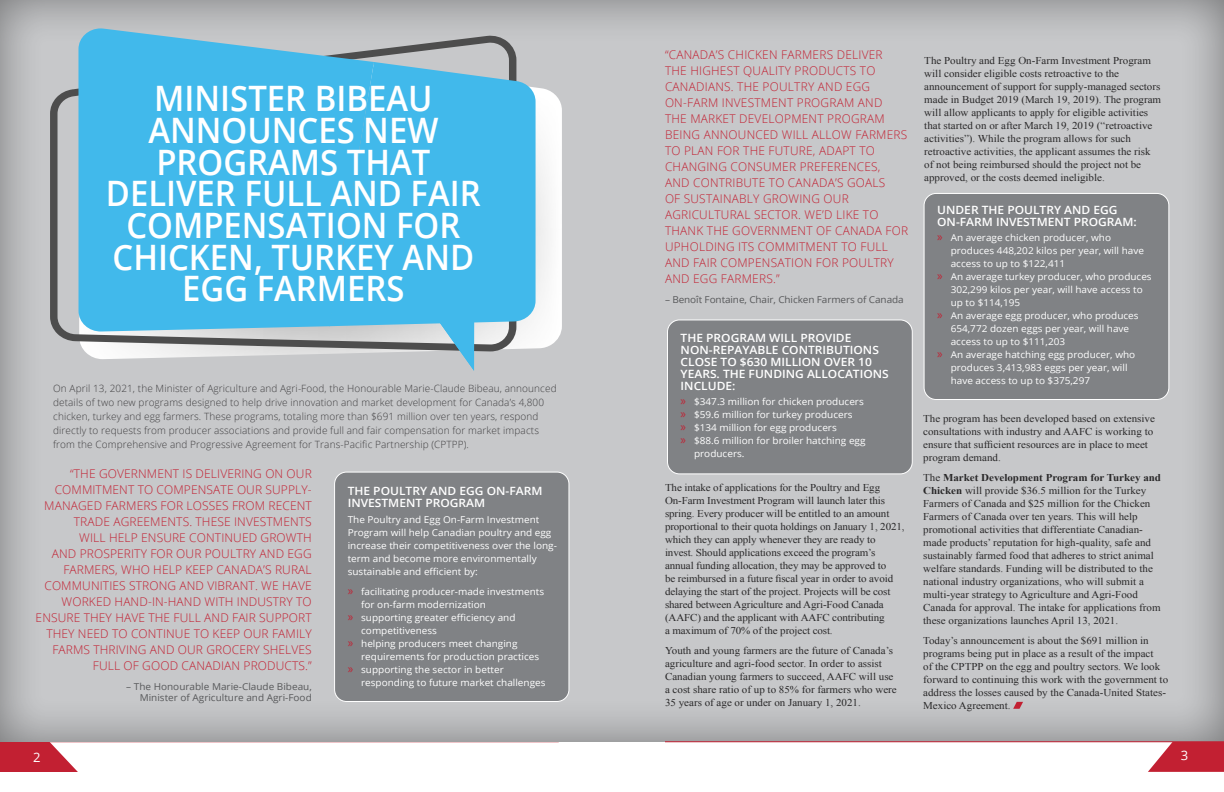
<style>
.page{position:relative;width:1224px;height:792px;background:#fff}
.page>*{position:absolute;margin:0;border:0;box-sizing:border-box;transform-origin:0 0}
.White_heading_1{font:600 35px/31.7px "Open Sans";color:#fff;text-align:center;scale:.94 1}
.t1{font:13px "Open Sans";color:#fff}
.Pull-quote{font:300 12px/16px "Open Sans";letter-spacing:.01em;color:#c22032;text-align:right}
.Heading_2{font:600 11.4px/12px "Open Sans";color:#fff;scale:1.05 1}
.Body{font:10.4px/13px "Times New Roman";color:#292829;scale:1.05 1}
.Intro{font:300 10px/14px "Open Sans";letter-spacing:.01em;color:#414042}
.Body-2{font:9.5px/13px "Open Sans";color:#fff;scale:1.05 1}
.t2{font:9.5px/11px "Open Sans";color:#58595b;text-align:right;scale:1.05 1}
.s1{font-family:"Myriad Pro";font-size:13px;color:#c22032}
.s2{font-weight:700}
</style>
<div class="page">
<svg style="left:1148px;top:743px;width:76px;height:29px;background:#cb4352"></svg>
<hr style="left:0;top:742px;width:559px;height:1px;background:#c22032">
<svg style="left:0;top:742px;width:78px;height:30px"></svg>
<div style="left:0;top:0;width:1224px;height:742px;background:#000;opacity:.42"></div>
<hr style="left:665px;top:742px;width:559px;height:1px;background:#c22032">
<img style="left:79px;top:31px;width:483px;height:328px">
<svg style="left:50px;top:35px;width:466px;height:316px;background:#ababac"></svg>
<div style="left:374px;top:62px;width:162px;height:264px;background:#41b9eb"></div>
<svg style="left:422px;top:283px;width:52px;height:88px;background:#6ebada"></svg>
<svg style="left:78px;top:28px;width:296px;height:304px;background:#49b9e8"></svg>
<svg style="left:1013px;top:702px;width:10px;height:7px"></svg>
<div style="left:335px;top:472px;width:234px;height:229px;background:#808285;border-radius:12px"></div>
<div style="left:334px;top:472px;width:235px;height:230px;border:1px solid #fff;border-radius:12px"></div>
<div style="left:924px;top:193px;width:245px;height:207px;background:#808285;border-radius:12px"></div>
<div style="left:924px;top:193px;width:245px;height:207px;border:1px solid #fff;border-radius:12px"></div>
<div style="left:668px;top:320px;width:244px;height:154px;background:#808285;border-radius:12px"></div>
<div style="left:667px;top:319px;width:246px;height:155px;border:1px solid #fff;border-radius:12px"></div>
<p class="White_heading_1" style="left:106px;top:82px;width:400px">MINISTER BIBEAU<br>ANNOUNCES NEW<br>PROGRAMS THAT<br>DELIVER FULL AND FAIR<br>COMPENSATION FOR<br>CHICKEN, TURKEY AND<br>EGG FARMERS</p>
<p class="Intro" style="left:53px;top:381px;width:505px">On April 13, 2021, the Minister of Agriculture and Agri-Food, the Honourable Marie-Claude Bibeau, announced details of two new programs designed to help drive innovation and market development for Canada’s 4,800 chicken, turkey and egg farmers. These programs, totaling more than $691 million over ten years, respond directly to requests from producer associations and provide full and fair compensation for market impacts from the Comprehensive and Progressive Agreement for Trans-Pacific Partnership (CPTPP).</p>
<p class="Pull-quote" style="left:36px;top:465px;width:278px">“THE GOVERNMENT IS DELIVERING ON OUR COMMITMENT TO COMPENSATE OUR SUPPLY-MANAGED FARMERS FOR LOSSES FROM RECENT TRADE AGREEMENTS. THESE INVESTMENTS<br>WILL HELP ENSURE CONTINUED GROWTH<br>AND PROSPERITY FOR OUR POULTRY AND EGG FARMERS, WHO HELP KEEP CANADA’S RURAL COMMUNITIES STRONG AND VIBRANT. WE HAVE WORKED HAND-IN-HAND WITH INDUSTRY TO ENSURE THEY HAVE THE FULL AND FAIR SUPPORT THEY NEED TO CONTINUE TO KEEP OUR FAMILY FARMS THRIVING AND OUR GROCERY SHELVES FULL OF GOOD CANADIAN PRODUCTS.”</p>
<p class="t2" style="left:126px;top:681px;width:178px">– The Honourable Marie-Claude Bibeau,<br>Minister of Agriculture and Agri-Food</p>
<p class="Heading_2" style="left:348px;top:485px;width:187px">THE POULTRY AND EGG ON-FARM<br>INVESTMENT PROGRAM</p>
<p class="Body-2" style="left:348px;top:512px;width:201px">The Poultry and Egg On-Farm Investment Program will help Canadian poultry and egg increase their competitiveness over the long&shy;term and become more environmentally sustainable and efficient by:</p>
<p class="Body-2" style="left:361px;top:584px;width:176px;text-indent:-14px"><span class="s1">»</span> facilitating producer-made investments for on-farm modernization</p>
<p class="Body-2" style="left:361px;top:610px;width:148px;text-indent:-14px"><span class="s1">»</span> supporting greater efficiency and competitiveness</p>
<p class="Body-2" style="left:361px;top:636px;width:171px;text-indent:-14px"><span class="s1">»</span> helping producers meet changing requirements for production practices</p>
<p class="Body-2" style="left:361px;top:662px;width:177px;text-indent:-14px"><span class="s1">»</span> supporting the sector in better responding to future market challenges</p>
<p class="Pull-quote" style="left:665px;top:46px;width:245px;text-align:left">“CANADA’S CHICKEN FARMERS DELIVER<br>THE HIGHEST QUALITY PRODUCTS TO<br>CANADIANS. THE POULTRY AND EGG<br>ON-FARM INVESTMENT PROGRAM AND<br>THE MARKET DEVELOPMENT PROGRAM<br>BEING ANNOUNCED WILL ALLOW FARMERS<br>TO PLAN FOR THE FUTURE, ADAPT TO<br>CHANGING CONSUMER PREFERENCES,<br>AND CONTRIBUTE TO CANADA’S GOALS<br>OF SUSTAINABLY GROWING OUR<br>AGRICULTURAL SECTOR. WE’D LIKE TO<br>THANK THE GOVERNMENT OF CANADA FOR<br>UPHOLDING ITS COMMITMENT TO FULL<br>AND FAIR COMPENSATION FOR POULTRY<br>AND EGG FARMERS.”</p>
<p class="t2" style="left:665px;top:293px;width:229px">– Benoît Fontaine, Chair, Chicken Farmers of Canada</p>
<p class="Heading_2" style="left:681px;top:332px;width:200px">THE PROGRAM WILL PROVIDE<br>NON-REPAYABLE CONTRIBUTIONS<br>CLOSE TO $630 MILLION OVER 10<br>YEARS. THE FUNDING ALLOCATIONS<br>INCLUDE:</p>
<p class="Body-2" style="left:681px;top:395px;width:176px"><span class="s1">»</span> $347.3 million for chicken producers</p>
<p class="Body-2" style="left:681px;top:408px;width:165px"><span class="s1">»</span> $59.6 million for turkey producers</p>
<p class="Body-2" style="left:681px;top:421px;width:150px"><span class="s1">»</span> $134 million for egg producers</p>
<p class="Body-2" style="left:694px;top:434px;width:165px;text-indent:-14px"><span class="s1">»</span> $88.6 million for broiler hatching egg producers.</p>
<p class="Body" style="left:665px;top:481px;width:230px">The intake of applications for the Poultry and Egg On-Farm Investment Program will launch later this spring. Every producer will be entitled to an amount proportional to their quota holdings on January 1, 2021, which they can apply whenever they are ready to invest. Should applications exceed the program’s annual funding allocation, they may be approved to<br>be reimbursed in a future fiscal year in order to avoid delaying the start of the project. Projects will be cost shared between Agriculture and Agri-Food Canada (AAFC) and the applicant with AAFC contributing<br>a maximum of 70% of the project cost.</p>
<p class="Body" style="left:665px;top:644px;width:222px">Youth and young farmers are the future of Canada’s agriculture and agri-food sector. In order to assist Canadian young farmers to succeed, AAFC will use a cost share ratio of up to 85% for farmers who were 35 years of age or under on January 1, 2021.</p>
<p class="Body" style="left:924px;top:54px;width:227px">The Poultry and Egg On-Farm Investment Program will consider eligible costs retroactive to the announcement of support for supply-managed sectors made in Budget 2019 (March 19, 2019). The program will allow applicants to apply for eligible activities that started on or after March 19, 2019 (“retroactive activities”). While the program allows for such retroactive activities, the applicant assumes the risk of not being reimbursed should the project not be approved, or the costs deemed ineligible.</p>
<p class="Heading_2" style="left:937px;top:203px;width:192px">UNDER THE POULTRY AND EGG<br>ON-FARM INVESTMENT PROGRAM:</p>
<p class="Body-2" style="left:951px;top:231px;width:186px;text-indent:-14px"><span class="s1">»</span> An average chicken producer, who produces 448,202 kilos per year, will have access to up to $122,411</p>
<p class="Body-2" style="left:951px;top:270px;width:193px;text-indent:-14px"><span class="s1">»</span> An average turkey producer, who produces<br>302,299 kilos per year, will have access to up to $114,195</p>
<p class="Body-2" style="left:951px;top:309px;width:181px;text-indent:-14px"><span class="s1">»</span> An average egg producer, who produces<br>654,772 dozen eggs per year, will have access to up to $111,203</p>
<p class="Body-2" style="left:951px;top:348px;width:177px;text-indent:-14px"><span class="s1">»</span> An average hatching egg producer, who produces 3,413,983 eggs per year, will have access to up to $375,297</p>
<p class="Body" style="left:923px;top:412px;width:222px">The program has been developed based on extensive consultations with industry and AAFC is working to ensure that sufficient resources are in place to meet program demand.</p>
<p class="Body" style="left:923px;top:471px;width:228px">The <span class="s2">Market Development Program for Turkey and Chicken</span> will provide $36.5 million for the Turkey Farmers of Canada and $25 million for the Chicken Farmers of Canada over ten years. This will help promotional activities that differentiate Canadian&shy;made products’ reputation for high-quality, safe and sustainably farmed food that adheres to strict animal welfare standards. Funding will be distributed to the national industry organizations, who will submit a multi-year strategy to Agriculture and Agri-Food Canada for approval. The intake for applications from these organizations launches April 13, 2021.</p>
<p class="Body" style="left:923px;top:634px;width:235px">Today’s announcement is about the $691 million in programs being put in place as a result of the impact<br>of the CPTPP on the egg and poultry sectors. We look forward to continuing this work with the government to address the losses caused by the Canada-United States-Mexico Agreement.</p>
<p class="t1" style="left:33px;top:749px;width:9px">2</p>
<p class="t1" style="left:1181px;top:747px;width:9px">3</p>
</div>
